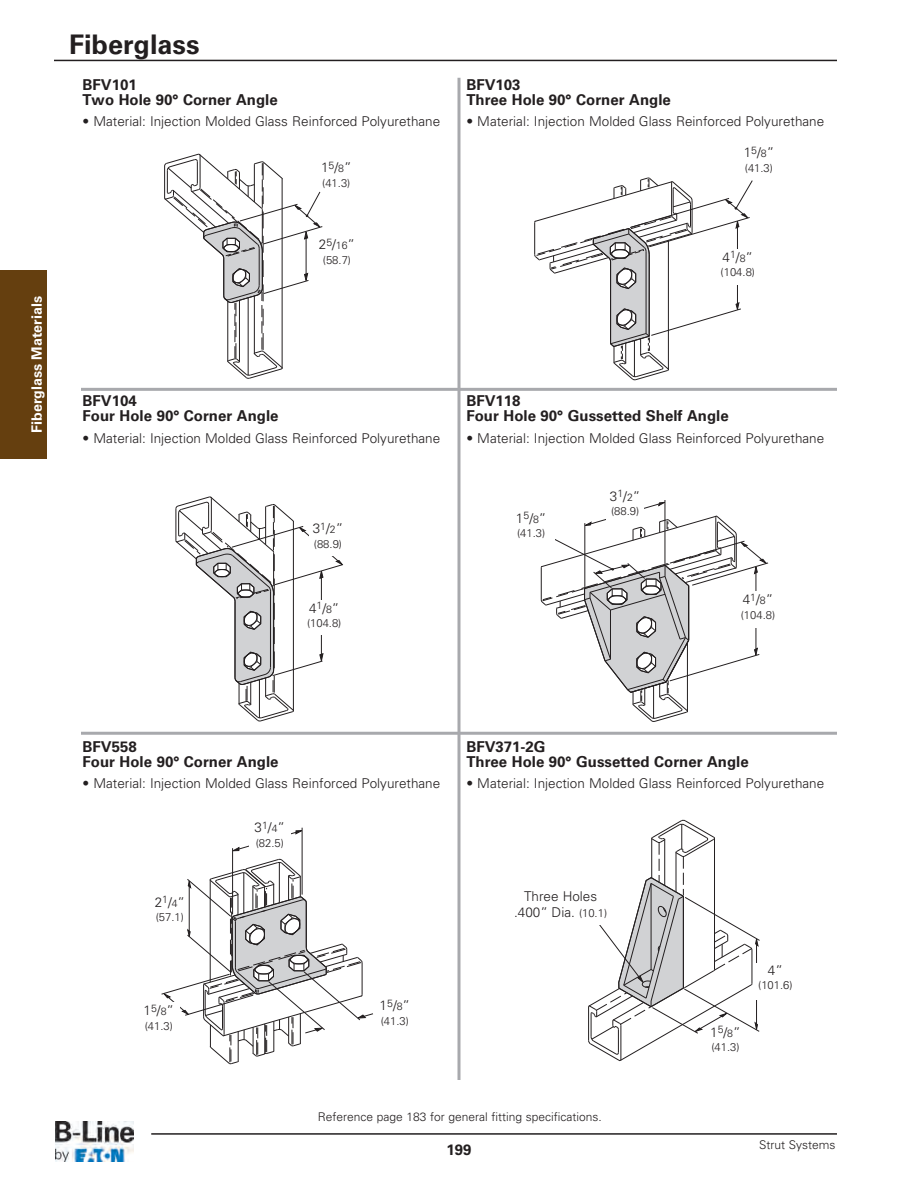
<style>
.page{position:relative;width:918px;height:1188px;background:#fff}
.page>*{position:absolute;margin:0;border:0;box-sizing:border-box;transform-origin:0 0}
.t1{font:700 27px "Univers LT Std";color:#231f20}
.t2{font:700 15px/15px "Univers LT Std";color:#231f20}
.t3{font:700 14.25px "Univers LT Std";color:#fff}
.t4{font:300 13.5px/16.2px "Univers LT Std";color:#231f20;text-align:center}
.t5{font:300 12px "Univers LT Std";color:#231f20}
.t6{font:300 11.25px "Univers LT Std";color:#231f20}
.s1{font-size:10.5px}
.s2{font-size:11.25px}
</style>
<div class="page">
<svg style="left:164px;top:154px;width:159px;height:225px"></svg>
<svg style="left:175px;top:496px;width:168px;height:226px"></svg>
<svg style="left:534px;top:177px;width:219px;height:203px"></svg>
<hr style="left:232px;top:848px;width:1px;height:66px;background:#231f20">
<hr style="left:302px;top:828px;width:1px;height:67px;background:#231f20">
<svg style="left:232px;top:830px;width:71px;height:21px"></svg>
<svg style="left:161px;top:859px;width:212px;height:205px"></svg>
<hr style="left:665px;top:500px;width:1px;height:64px;background:#231f20">
<svg style="left:541px;top:502px;width:228px;height:220px"></svg>
<svg style="left:588px;top:820px;width:172px;height:241px"></svg>
<div style="left:606px;top:488px;width:38px;height:36px;background:#fff"></div>
<div style="left:309px;top:520px;width:38px;height:36px;background:#fff"></div>
<div style="left:734px;top:591px;width:48px;height:37px;background:#fff"></div>
<div style="left:299px;top:600px;width:50px;height:35px;background:#fff"></div>
<div style="left:249px;top:820px;width:41px;height:35px;background:#fff"></div>
<div style="left:138px;top:1003px;width:42px;height:39px;background:#fff"></div>
<div style="left:755px;top:963px;width:41px;height:37px;background:#fff"></div>
<div style="left:498px;top:890px;width:125px;height:35px;background:#fff"></div>
<div style="left:153px;top:894px;width:34px;height:33px;background:#fff"></div>
<div style="left:507px;top:510px;width:48px;height:37px;background:#fff"></div>
<div style="left:716px;top:249px;width:44px;height:36px;background:#fff"></div>
<hr style="left:458px;top:78px;width:2px;height:1002px;background:#a8a9ad">
<hr style="left:81px;top:388px;width:756px;height:3px;background:#a8a9ad">
<hr style="left:81px;top:732px;width:756px;height:3px;background:#a8a9ad">
<div style="left:0;top:270px;width:47px;height:189px;background:#653f0f"></div>
<hr style="left:54px;top:60px;width:783px;height:1px;background:#231f20">
<hr style="left:151px;top:1133px;width:686px;height:2px;background:#231f20">
<img style="left:55px;top:1121px;width:78px;height:41px">
<p class="t3" style="left:32px;top:433px;width:138px;rotate:-90deg">Fiberglass Materials</p>
<h1 class="t1" style="left:69px;top:34px;width:132px">Fiberglass</h1>
<p class="t2" style="left:82px;top:79px;width:197px">BFV101<br>Two Hole 90° Corner Angle</p>
<p class="t4" style="left:82px;top:115px;width:359px">• Material: Injection Molded Glass Reinforced Polyurethane</p>
<p class="t2" style="left:466px;top:79px;width:206px">BFV103<br>Three Hole 90° Corner Angle</p>
<p class="t4" style="left:466px;top:115px;width:359px">• Material: Injection Molded Glass Reinforced Polyurethane</p>
<p class="t4" style="left:744px;top:145px;width:32px">1<sup>5</sup>/<span class="s1">8</span>”</p>
<p class="t4" style="left:321px;top:161px;width:32px">1<sup>5</sup>/<span class="s1">8</span>”</p>
<p class="t6" style="left:745px;top:164px;width:30px">(41.3)</p>
<p class="t6" style="left:322px;top:179px;width:30px">(41.3)</p>
<p class="t4" style="left:319px;top:238px;width:38px">2<sup>5</sup>/<span class="s1">16</span>”</p>
<p class="t6" style="left:323px;top:256px;width:30px">(58.7)</p>
<p class="t4" style="left:723px;top:250px;width:32px">4<sup>1</sup>/<span class="s1">8</span>”</p>
<p class="t6" style="left:721px;top:268px;width:36px">(104.8)</p>
<p class="t2" style="left:82px;top:395px;width:198px">BFV104<br>Four Hole 90° Corner Angle</p>
<p class="t4" style="left:82px;top:431px;width:359px">• Material: Injection Molded Glass Reinforced Polyurethane</p>
<p class="t4" style="left:313px;top:521px;width:32px">3<sup>1</sup>/<span class="s1">2</span>”</p>
<p class="t6" style="left:314px;top:539px;width:30px">(88.9)</p>
<p class="t4" style="left:309px;top:601px;width:32px">4<sup>1</sup>/<span class="s1">8</span>”</p>
<p class="t6" style="left:307px;top:619px;width:36px">(104.8)</p>
<p class="t2" style="left:466px;top:395px;width:264px">BFV118<br>Four Hole 90° Gussetted Shelf Angle</p>
<p class="t4" style="left:466px;top:431px;width:359px">• Material: Injection Molded Glass Reinforced Polyurethane</p>
<p class="t4" style="left:516px;top:511px;width:32px">1<sup>5</sup>/<span class="s1">8</span>”</p>
<p class="t6" style="left:517px;top:529px;width:30px">(41.3)</p>
<p class="t4" style="left:610px;top:489px;width:32px">3<sup>1</sup>/<span class="s1">2</span>”</p>
<p class="t6" style="left:611px;top:507px;width:30px">(88.9)</p>
<p class="t4" style="left:743px;top:592px;width:32px">4<sup>1</sup>/<span class="s1">8</span>”</p>
<p class="t6" style="left:741px;top:610px;width:36px">(104.8)</p>
<p class="t2" style="left:82px;top:740px;width:198px">BFV558<br>Four Hole 90° Corner Angle</p>
<p class="t4" style="left:82px;top:776px;width:359px">• Material: Injection Molded Glass Reinforced Polyurethane</p>
<p class="t4" style="left:155px;top:895px;width:32px">2<sup>1</sup>/<span class="s1">4</span>”</p>
<p class="t6" style="left:156px;top:913px;width:30px">(57.1)</p>
<p class="t4" style="left:255px;top:820px;width:32px">3<sup>1</sup>/<span class="s1">4</span>”</p>
<p class="t6" style="left:256px;top:839px;width:30px">(82.5)</p>
<p class="t2" style="left:466px;top:740px;width:284px">BFV371-2G<br>Three Hole 90° Gussetted Corner Angle</p>
<p class="t4" style="left:466px;top:776px;width:359px">• Material: Injection Molded Glass Reinforced Polyurethane</p>
<p class="t4" style="left:514px;top:889px;width:95px">Three Holes .400” Dia. <span class="s2">(10.1)</span></p>
<p class="t4" style="left:768px;top:963px;width:17px">4”</p>
<p class="t6" style="left:758px;top:981px;width:36px">(101.6)</p>
<p class="t4" style="left:380px;top:999px;width:32px">1<sup>5</sup>/<span class="s1">8</span>”</p>
<p class="t6" style="left:381px;top:1017px;width:30px">(41.3)</p>
<p class="t4" style="left:144px;top:1003px;width:32px">1<sup>5</sup>/<span class="s1">8</span>”</p>
<p class="t6" style="left:145px;top:1022px;width:30px">(41.3)</p>
<p class="t4" style="left:710px;top:1025px;width:32px">1<sup>5</sup>/<span class="s1">8</span>”</p>
<p class="t6" style="left:711px;top:1043px;width:30px">(41.3)</p>
<p class="t5" style="left:318px;top:1112px;width:286px">Reference page 183 for general fitting specifications.</p>
<p class="t2" style="left:446px;top:1143px;width:27px">199</p>
<p class="t5" style="left:759px;top:1141px;width:78px">Strut Systems</p>
</div>
